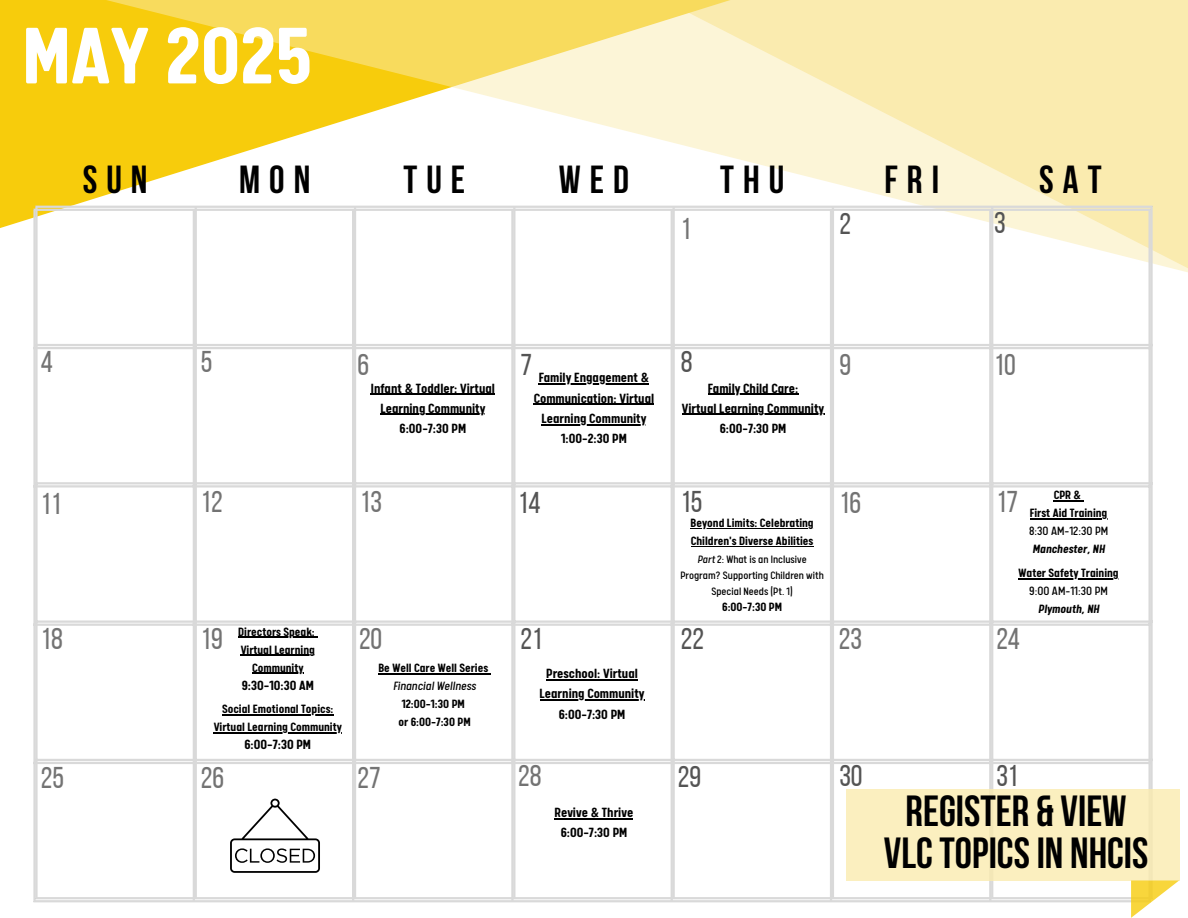
<style>
.page{position:relative;width:1188px;height:918px;background:#fff}
.page>*{position:absolute;margin:0;border:0;box-sizing:border-box;transform-origin:0 0}
.t1{font:700 90px "Calps";color:#fff}
.t2{font:700 43.35px/42.8px "Bebas Neue";color:#000;text-align:center}
.t3{font:700 39px "Bebas Neue";letter-spacing:.235em;color:#000}
.t4{font:30px "Bebas Neue";color:#737373}
.t5{font:30px "Bebas Neue";color:#545454}
.t6{font:700 15px/20.2px "Calps";color:#000;text-align:center}
.t7{font:700 13.5px/18px "Calps";color:#000}
.t8{font:13.5px/18px "Calps";color:#000;text-align:center}
.t9{font:italic 13.5px "Calps";color:#000}
.t10{font:12px/16px "Calps";color:#000;text-align:center}
.s1{font-weight:400}
.s2{font-style:italic}
.s3{font-weight:700;font-style:italic}
</style>
<div class="page">
<svg style="left:0;top:0;width:1188px;height:317px"></svg>
<hr style="left:33px;top:211px;width:3px;height:689px;background:#d9d9d9">
<hr style="left:193px;top:211px;width:2px;height:689px;background:#d9d9d9">
<hr style="left:352px;top:211px;width:2px;height:689px;background:#d9d9d9">
<hr style="left:511px;top:211px;width:3px;height:689px;background:#d9d9d9">
<hr style="left:671px;top:211px;width:2px;height:689px;background:#d9d9d9">
<hr style="left:830px;top:211px;width:2px;height:689px;background:#d9d9d9">
<hr style="left:989px;top:211px;width:2px;height:689px;background:#d9d9d9">
<hr style="left:1148px;top:211px;width:3px;height:689px;background:#d9d9d9">
<hr style="left:33px;top:209px;width:1118px;height:2px;background:#d9d9d9">
<hr style="left:33px;top:347px;width:1118px;height:2px;background:#d9d9d9">
<hr style="left:33px;top:485px;width:1118px;height:3px;background:#d9d9d9">
<hr style="left:33px;top:624px;width:1118px;height:2px;background:#d9d9d9">
<hr style="left:33px;top:762px;width:1118px;height:2px;background:#d9d9d9">
<hr style="left:33px;top:900px;width:1118px;height:2px;background:#d9d9d9">
<hr style="left:35px;top:208px;width:3px;height:689px;background:#d9d9d9">
<hr style="left:195px;top:208px;width:2px;height:689px;background:#d9d9d9">
<hr style="left:354px;top:208px;width:2px;height:689px;background:#d9d9d9">
<hr style="left:513px;top:208px;width:2px;height:689px;background:#d9d9d9">
<hr style="left:673px;top:208px;width:2px;height:689px;background:#d9d9d9">
<hr style="left:832px;top:208px;width:2px;height:689px;background:#d9d9d9">
<hr style="left:991px;top:208px;width:2px;height:689px;background:#d9d9d9">
<hr style="left:1150px;top:208px;width:3px;height:689px;background:#d9d9d9">
<hr style="left:35px;top:206px;width:1118px;height:2px;background:#d9d9d9">
<hr style="left:35px;top:344px;width:1118px;height:2px;background:#d9d9d9">
<hr style="left:35px;top:482px;width:1118px;height:2px;background:#d9d9d9">
<hr style="left:35px;top:621px;width:1118px;height:2px;background:#d9d9d9">
<hr style="left:35px;top:759px;width:1118px;height:2px;background:#d9d9d9">
<hr style="left:35px;top:897px;width:1118px;height:2px;background:#d9d9d9">
<div style="left:846px;top:789px;width:333px;height:92px;background:#fbefbf"></div>
<svg style="left:1131px;top:881px;width:48px;height:37px"></svg>
<svg style="left:230px;top:799px;width:90px;height:74px"></svg>
<hr style="left:371px;top:394px;width:124px;height:1px;background:#000">
<hr style="left:380px;top:414px;width:105px;height:1px;background:#000">
<hr style="left:539px;top:384px;width:110px;height:1px;background:#000">
<hr style="left:534px;top:404px;width:120px;height:1px;background:#000">
<hr style="left:542px;top:424px;width:104px;height:1px;background:#000">
<hr style="left:546px;top:679px;width:92px;height:1px;background:#000">
<hr style="left:540px;top:699px;width:105px;height:2px;background:#000">
<hr style="left:238px;top:637px;width:77px;height:1px;background:#000">
<hr style="left:241px;top:655px;width:74px;height:1px;background:#000">
<hr style="left:252px;top:673px;width:52px;height:1px;background:#000">
<hr style="left:708px;top:394px;width:90px;height:1px;background:#000">
<hr style="left:682px;top:414px;width:142px;height:1px;background:#000">
<hr style="left:222px;top:714px;width:112px;height:2px;background:#000">
<hr style="left:214px;top:732px;width:128px;height:2px;background:#000">
<hr style="left:555px;top:818px;width:78px;height:1px;background:#000">
<svg style="left:1054px;top:501px;width:30px;height:1px"></svg>
<hr style="left:1030px;top:519px;width:77px;height:1px;background:#000">
<hr style="left:1019px;top:578px;width:62px;height:1px;background:#000">
<hr style="left:1081px;top:578px;width:38px;height:1px;background:#000">
<hr style="left:691px;top:528px;width:123px;height:1px;background:#000">
<hr style="left:691px;top:546px;width:122px;height:1px;background:#000">
<hr style="left:378px;top:674px;width:110px;height:1px;background:#000">
<h4 class="t1" style="left:22px;top:18px;width:292px">MAY 2025</h4>
<h3 class="t3" style="left:83px;top:164px;width:66px">SUN</h3>
<h3 class="t3" style="left:239px;top:164px;width:73px">MON</h3>
<h3 class="t3" style="left:403px;top:164px;width:63px">TUE</h3>
<h3 class="t3" style="left:559px;top:164px;width:72px">WED</h3>
<h3 class="t3" style="left:720px;top:164px;width:66px">THU</h3>
<h3 class="t3" style="left:884px;top:164px;width:56px">FRI</h3>
<p class="t3" style="left:1039px;top:164px;width:64px">SAT</p>
<p class="t5" style="left:994px;top:210px;width:13px">3</p>
<h3 class="t4" style="left:681px;top:216px;width:12px">1</h3>
<h1 class="t5" style="left:839px;top:212px;width:13px">2</h1>
<h4 class="t4" style="left:41px;top:350px;width:13px">4</h4>
<p class="t4" style="left:201px;top:350px;width:13px">5</p>
<p class="t4" style="left:358px;top:352px;width:13px">6</p>
<p class="t6" style="left:371px;top:380px;width:126px">Infant &amp; Toddler: Virtual</p>
<h4 class="t6" style="left:380px;top:400px;width:106px">Learning Community<br>6:00-7:30 PM</h4>
<h4 class="t5" style="left:520px;top:352px;width:13px">7</h4>
<p class="t6" style="left:534px;top:370px;width:122px">Family Engagement &amp;<br>Communication: Virtual</p>
<p class="t6" style="left:542px;top:410px;width:106px">Learning Community<br>1:00-2:30 PM</p>
<p class="t5" style="left:681px;top:350px;width:13px">8</p>
<p class="t6" style="left:708px;top:380px;width:92px">Family Child Care:</p>
<p class="t6" style="left:682px;top:400px;width:144px">Virtual Learning Community<br>6:00-7:30 PM</p>
<p class="t4" style="left:839px;top:352px;width:13px">9</p>
<p class="t4" style="left:994px;top:352px;width:23px">10</p>
<h4 class="t4" style="left:41px;top:491px;width:22px">11</h4>
<p class="t4" style="left:201px;top:489px;width:23px">12</p>
<h4 class="t4" style="left:360px;top:489px;width:23px">13</h4>
<p class="t4" style="left:996px;top:489px;width:23px">17</p>
<p class="t5" style="left:681px;top:489px;width:23px">15</p>
<p class="t7" style="left:1054px;top:488px;width:29px">CPR &amp;</p>
<p class="t7" style="left:1029px;top:506px;width:81px;text-align:justify">First Aid Training <span class="s1">8:30 AM-12:30 PM </span><span class="s2">Manchester, NH</span></p>
<p class="t4" style="left:839px;top:490px;width:23px">16</p>
<p class="t5" style="left:518px;top:490px;width:24px">14</p>
<p class="t7" style="left:691px;top:516px;width:125px">Beyond Limits: Celebrating<br>Children's Diverse Abilities</p>
<p class="t10" style="left:680px;top:553px;width:145px"><span class="s2">Part</span> 2: What is an Inclusive<br>Program? Supporting Children with<br>Special Needs (Pt. 1)</p>
<p class="t7" style="left:722px;top:600px;width:61px">6:00-7:30 PM</p>
<p class="t7" style="left:1019px;top:566px;width:102px">Water Safety Training</p>
<p class="t8" style="left:1029px;top:584px;width:80px">9:00 AM-11:30 PM<br><span class="s3">Plymouth, NH</span></p>
<p class="t4" style="left:41px;top:627px;width:23px">18</p>
<p class="t4" style="left:201px;top:627px;width:23px">19</p>
<p class="t7" style="left:238px;top:624px;width:78px">Directors Speak:</p>
<p class="t7" style="left:241px;top:642px;width:76px">Virtual Learning</p>
<p class="t7" style="left:252px;top:660px;width:53px">Community</p>
<p class="t6" style="left:242px;top:677px;width:74px">9:30-10:30 AM</p>
<p class="t7" style="left:222px;top:702px;width:113px">Social Emotional Topics:</p>
<p class="t7" style="left:214px;top:720px;width:130px">Virtual Learning Community</p>
<p class="t6" style="left:244px;top:737px;width:68px">6:00-7:30 PM</p>
<h4 class="t4" style="left:359px;top:627px;width:25px">20</h4>
<p class="t7" style="left:378px;top:661px;width:111px">Be Well Care Well Series</p>
<p class="t9" style="left:393px;top:681px;width:85px">Financial Wellness</p>
<p class="t7" style="left:398px;top:697px;width:74px">12:00-1:30 PM or 6:00-7:30 PM</p>
<p class="t5" style="left:520px;top:627px;width:23px">21</p>
<p class="t6" style="left:546px;top:665px;width:93px">Preschool: Virtual</p>
<p class="t6" style="left:540px;top:686px;width:106px">Learning Community<br>6:00-7:30 PM</p>
<p class="t5" style="left:681px;top:627px;width:25px">22</p>
<p class="t4" style="left:839px;top:627px;width:25px">23</p>
<p class="t4" style="left:996px;top:627px;width:25px">24</p>
<p class="t4" style="left:41px;top:766px;width:25px">25</p>
<h5 class="t4" style="left:201px;top:766px;width:25px">26</h5>
<p class="t4" style="left:358px;top:766px;width:25px">27</p>
<p class="t4" style="left:518px;top:764px;width:25px">28</p>
<p class="t5" style="left:678px;top:765px;width:25px">29</p>
<h5 class="t6" style="left:555px;top:805px;width:80px">Revive &amp; Thrive<br>6:00-7:30 PM</h5>
<p class="t5" style="left:839px;top:764px;width:25px">30</p>
<h2 class="t5" style="left:996px;top:764px;width:23px">31</h2>
<h5 class="t2" style="left:884px;top:793px;width:266px">REGISTER &amp; VIEW<br>VLCTOPICSIN NHCIS</h5>
</div>
